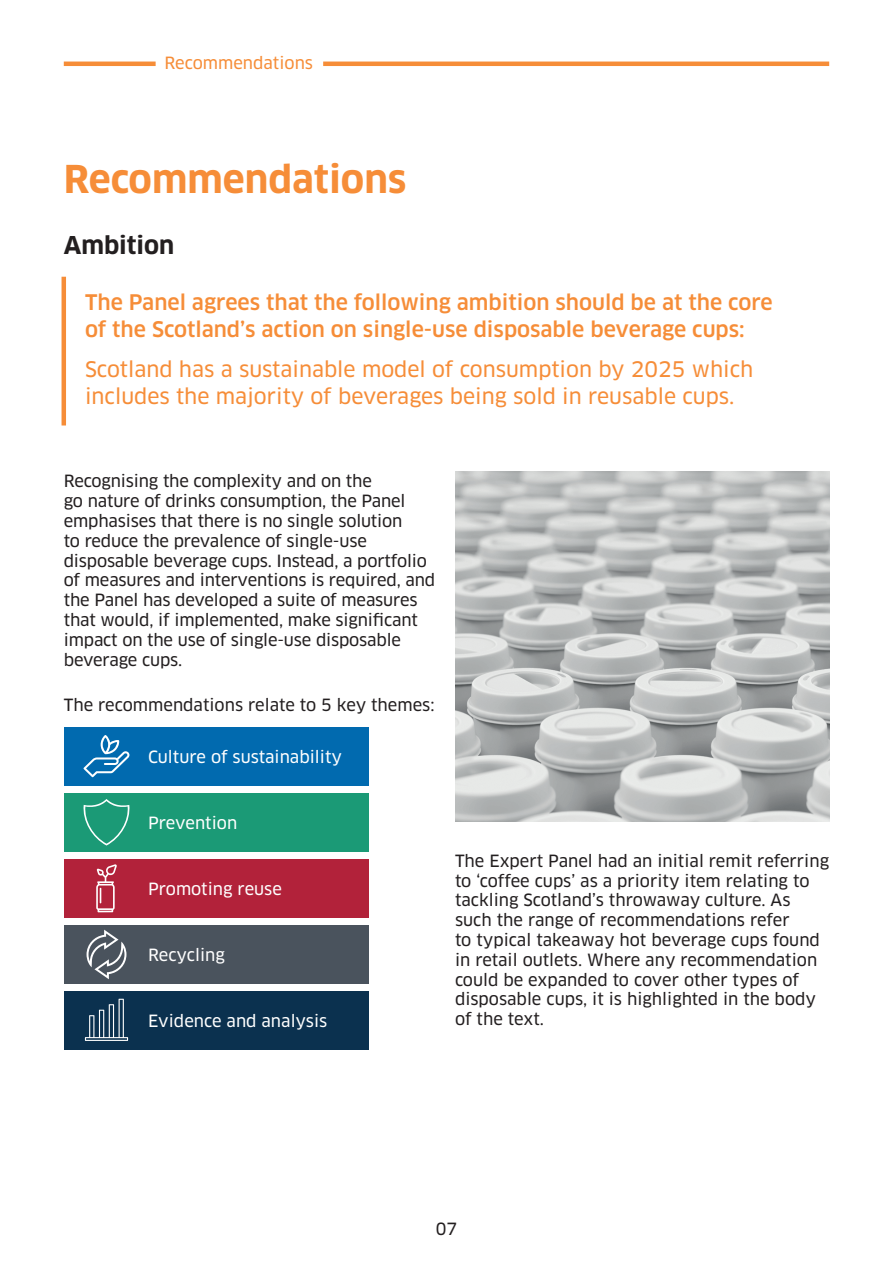
<style>
.page{position:relative;width:893px;height:1263px;background:#fff}
.page>*{position:absolute;margin:0;border:0;box-sizing:border-box;transform-origin:0 0}
.t1{font:700 37.5px "Clan";color:#f68d38}
.t2{font:700 24px "Clan";color:#231f20}
.t3{font:500 21px/27px "Clan";color:#f68d38}
.t4{font:21px/27px "Clan News";color:#f68d38}
.t5{font:16.5px/19.8px "Clan News";letter-spacing:-.01em;color:#231f20}
.t6{font:16.5px "Clan News";color:#fff}
.t7{font:16.5px "Clan News";color:#f68d38}
</style>
<div class="page">
<hr style="left:62px;top:277px;width:4px;height:148px;background:#f68d38">
<div style="left:64px;top:727px;width:304px;height:58px;background:#016aaf"></div>
<div style="left:64px;top:793px;width:304px;height:58px;background:#1b9a76"></div>
<div style="left:64px;top:859px;width:304px;height:58px;background:#b2223a"></div>
<div style="left:64px;top:991px;width:304px;height:59px;background:#0b314f"></div>
<div style="left:64px;top:925px;width:304px;height:58px;background:#4a535d"></div>
<svg style="left:84px;top:735px;width:45px;height:42px"></svg>
<svg style="left:96px;top:864px;width:21px;height:48px"></svg>
<svg style="left:83px;top:799px;width:47px;height:46px"></svg>
<svg style="left:87px;top:930px;width:39px;height:49px"></svg>
<svg style="left:85px;top:999px;width:43px;height:42px"></svg>
<img style="left:455px;top:471px;width:374px;height:350px">
<hr style="left:64px;top:62px;width:92px;height:4px;background:#f68d38">
<hr style="left:323px;top:62px;width:506px;height:4px;background:#f68d38">
<p class="t7" style="left:164px;top:52px;width:150px">Recommendations</p>
<h1 class="t1" style="left:64px;top:156px;width:344px">Recommendations</h1>
<h2 class="t2" style="left:64px;top:231px;width:112px">Ambition</h2>
<p class="t3" style="left:85px;top:289px;width:689px">The Panel agrees that the following ambition should be at the core of the Scotland’s action on single-use disposable beverage cups:</p>
<p class="t4" style="left:85px;top:356px;width:670px">Scotland has a sustainable model of consumption by 2025 which includes the majority of beverages being sold in reusable cups.</p>
<p class="t5" style="left:64px;top:472px;width:373px">Recognising the complexity and on the<br>go nature of drinks consumption, the Panel emphasises that there is no single solution<br>to reduce the prevalence of single-use disposable beverage cups. Instead, a portfolio of measures and interventions is required, and the Panel has developed a suite of measures that would, if implemented, make significant impact on the use of single-use disposable beverage cups.</p>
<p class="t5" style="left:64px;top:695px;width:372px">The recommendations relate to 5 key themes:</p>
<p class="t6" style="left:148px;top:746px;width:195px">Culture of sustainability</p>
<p class="t6" style="left:148px;top:812px;width:91px">Prevention</p>
<p class="t6" style="left:148px;top:878px;width:135px">Promoting reuse</p>
<p class="t6" style="left:148px;top:944px;width:78px">Recycling</p>
<p class="t6" style="left:148px;top:1011px;width:181px">Evidence and analysis</p>
<p class="t5" style="left:455px;top:851px;width:376px">The Expert Panel had an initial remit referring to ‘coffee cups’ as a priority item relating to tackling Scotland’s throwaway culture. As such the range of recommendations refer<br>to typical takeaway hot beverage cups found in retail outlets. Where any recommendation could be expanded to cover other types of disposable cups, it is highlighted in the body of the text.</p>
<p class="t5" style="left:436px;top:1219px;width:23px">07</p>
</div>
